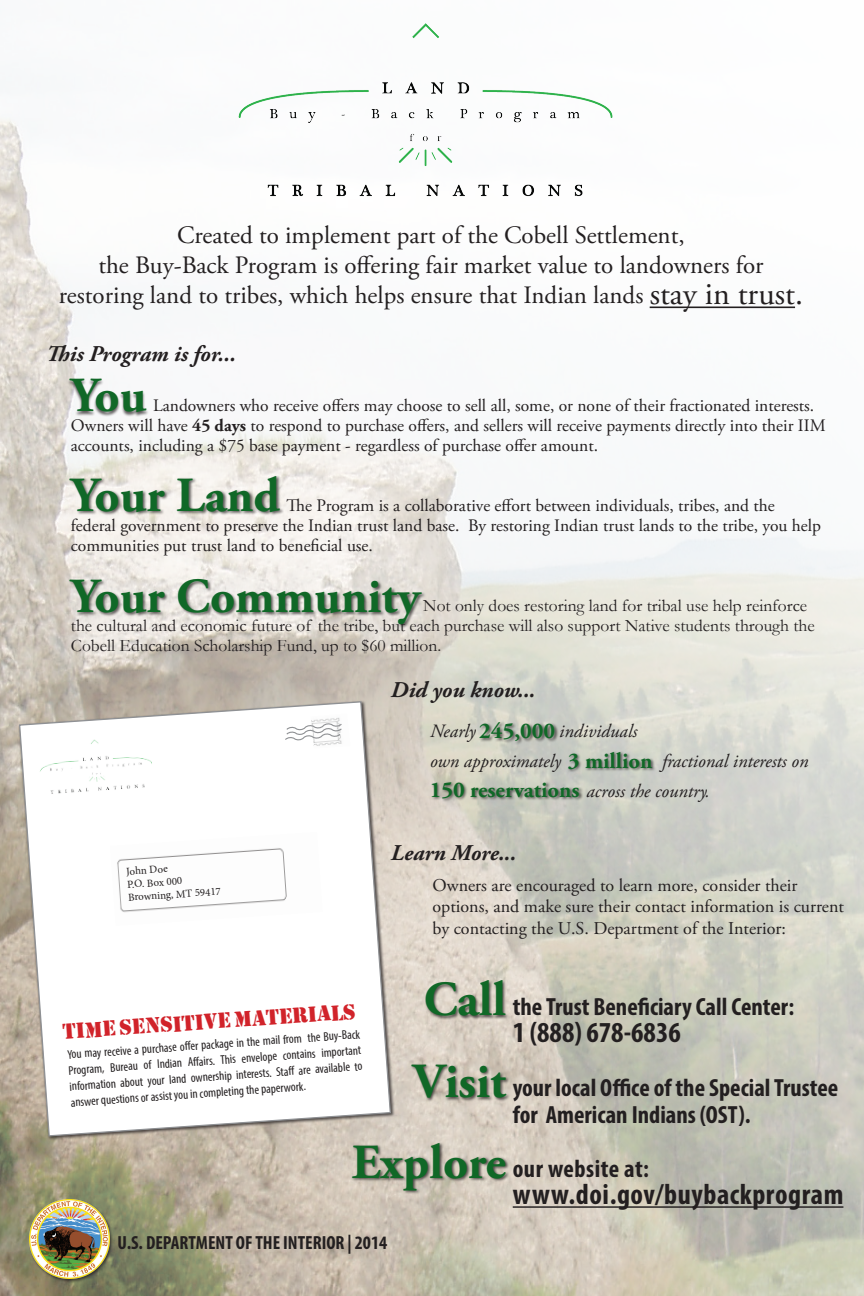
<style>
.page{position:relative;width:864px;height:1296px;background:#fff}
.page>*{position:absolute;margin:0;border:0;box-sizing:border-box;transform-origin:0 0}
.t1{font:700 48.95px/81.2px "Adobe Garamond Pro";color:#106827;text-align:right}
.t2{font:700 condensed 29.1px "Myriad Pro";letter-spacing:.02em;color:#231f20}
.t3{font:700 condensed 29.1px "Myriad Pro";color:#231f20}
.t4{font:25px/30px "Adobe Garamond Pro";color:#231f20;text-align:center}
.t5{font:700 condensed 24.9px/27px "Myriad Pro";color:#231f20}
.t6{font:700 condensed 24.9px "Myriad Pro";letter-spacing:.02em;color:#231f20}
.t7{font:italic 700 22.5px "Adobe Garamond Pro";color:#231f20}
.t8{font:700 22.5px/29.1px "Adobe Garamond Pro";color:#106827}
.t9{font:22.5px "Stencil";color:#d1232a}
.t10{font:700 condensed 19.05px "Myriad Pro";color:#231f20}
.t11{font:italic 18.75px/30.1px "Adobe Garamond Pro";color:#231f20}
.t12{font:18px/21.5px "Adobe Garamond Pro";color:#231f20}
.t13{font:17.5px/20px "Adobe Garamond Pro";color:#231f20}
.t14{font:17.5px/20px "Garamond";color:#231f20}
.t15{font:condensed 12.75px/16px "Myriad Pro";color:#231f20;text-align:justify}
.t16{font:10.9px/13.1px "Minion Pro";color:#231f20}
.s1{font-size:32px}
.s2{font-weight:700}
</style>
<div class="page">
<img style="left:0;top:119px;width:864px;height:1177px">
<hr style="left:513px;top:1206px;width:330px;height:2px;background:#231f20">
<hr style="left:650px;top:307px;width:145px;height:1px;background:#231f20">
<svg style="left:18px;top:701px;width:374px;height:436px"></svg>
<img style="left:311px;top:713px;width:39px;height:35px">
<svg style="left:284px;top:722px;width:59px;height:20px"></svg>
<img style="left:38px;top:734px;width:118px;height:66px">
<img style="left:110px;top:832px;width:213px;height:94px">
<div style="left:29px;top:1199px;width:84px;height:84px;background:#231f20;opacity:.75"></div>
<img style="left:30px;top:1200px;width:79px;height:79px">
<img style="left:234px;top:23px;width:382px;height:186px">
<div style="left:425px;top:980px;width:85px;height:40px;background:#231f20;opacity:.75"></div>
<div style="left:411px;top:1063px;width:100px;height:39px;background:#231f20;opacity:.75"></div>
<div style="left:351px;top:1142px;width:159px;height:53px;background:#231f20;opacity:.75"></div>
<div style="left:67px;top:379px;width:82px;height:39px;background:#231f20;opacity:.7"></div>
<div style="left:69px;top:475px;width:215px;height:41px;background:#231f20;opacity:.7"></div>
<div style="left:69px;top:578px;width:357px;height:51px;background:#231f20;opacity:.7"></div>
<div style="left:479px;top:721px;width:80px;height:24px;background:#231f20;opacity:.7"></div>
<div style="left:568px;top:751px;width:88px;height:22px;background:#231f20;opacity:.7"></div>
<div style="left:431px;top:781px;width:152px;height:21px;background:#231f20;opacity:.7"></div>
<h3 class="t4" style="left:59px;top:221px;width:746px">Created to implement part of the Cobell Settlement,<br>the Buy-Back Program is offering fair market value to landowners for restoring land to tribes, which helps ensure that Indian lands <span class="s1">stay in trust.</span></h3>
<p class="t7" style="left:46px;top:341px;width:191px">This Program is for...</p>
<h1 class="t1" style="left:71px;top:347px;width:351px;line-height:100.3px;text-align:left">You<br>Your Land<br>Your Community</h1>
<p class="t13" style="left:71px;top:397px;width:756px;text-indent:82px">Landowners who receive offers may choose to sell all, some, or none of their fractionated interests.<br>Owners will have <span class="s2">45 days</span> to respond to purchase offers, and sellers will receive payments directly into their IIM accounts, including a $75 base payment - regardless of purchase offer amount.</p>
<p class="t13" style="left:71px;top:497px;width:752px;text-indent:216px">The Program is a collaborative effort between individuals, tribes, and the federal government to preserve the Indian trust land base. By restoring Indian trust lands to the tribe, you help communities put trust land to beneficial use.</p>
<p class="t14" style="left:71px;top:596px;width:745px;text-indent:352px">Not only does restoring land for tribal use help reinforce the cultural and economic future of the tribe, but each purchase will also support Native students through the<br>Cobell Education Scholarship Fund, up to $60 million.</p>
<p class="t7" style="left:391px;top:677px;width:146px">Did you know...</p>
<p class="t8" style="left:479px;top:717px;width:78px">245,000</p>
<p class="t8" style="left:430px;top:746px;width:224px;text-indent:138px">3 million<br>150 reservations</p>
<p class="t11" style="left:430px;top:716px;width:209px;text-indent:129px">individuals own approximately</p>
<p class="t11" style="left:430px;top:716px;width:47px">Nearly</p>
<p class="t11" style="left:587px;top:746px;width:223px;text-indent:76px">fractional interests on across the country.</p>
<p class="t16" style="left:126px;top:865px;width:94px;rotate:-4deg">John Doe<br>P.O. Box 000<br>Browning, MT 59417</p>
<p class="t7" style="left:391px;top:840px;width:127px">Learn More...</p>
<p class="t12" style="left:432px;top:875px;width:413px">Owners are encouraged to learn more, consider their options, and make sure their contact information is current by contacting the U.S. Department of the Interior:</p>
<h1 class="t1" style="left:352px;top:960px;width:156px">Call<br>Visit<br>Explore</h1>
<h3 class="t5" style="left:513px;top:993px;width:283px">the Trust Beneficiary Call Center:</h3>
<h2 class="t3" style="left:513px;top:1014px;width:170px">1 (888) 678-6836</h2>
<h3 class="t5" style="left:513px;top:1074px;width:327px">your local Office of the Special Trustee for American Indians (OST).</h3>
<h3 class="t6" style="left:513px;top:1153px;width:138px">our website at:</h3>
<h2 class="t2" style="left:513px;top:1176px;width:332px">www.doi.gov/buybackprogram</h2>
<p class="t9" style="left:62px;top:1019px;width:305px;rotate:-4deg">Time Sensitive Materials</p>
<p class="t15" style="left:67px;top:1046px;width:295px;rotate:-4deg">You may receive a purchase off er package in the mail from the Buy-Back Program, Bureau of Indian Aff airs. This envelope contains important information about your land ownership interests. Staff are available to answer questions or assist you in completing the paperwork.</p>
<p class="t10" style="left:118px;top:1230px;width:271px">U.S. DEPARTMENT OF THE INTERIOR | 2014</p>
</div>
